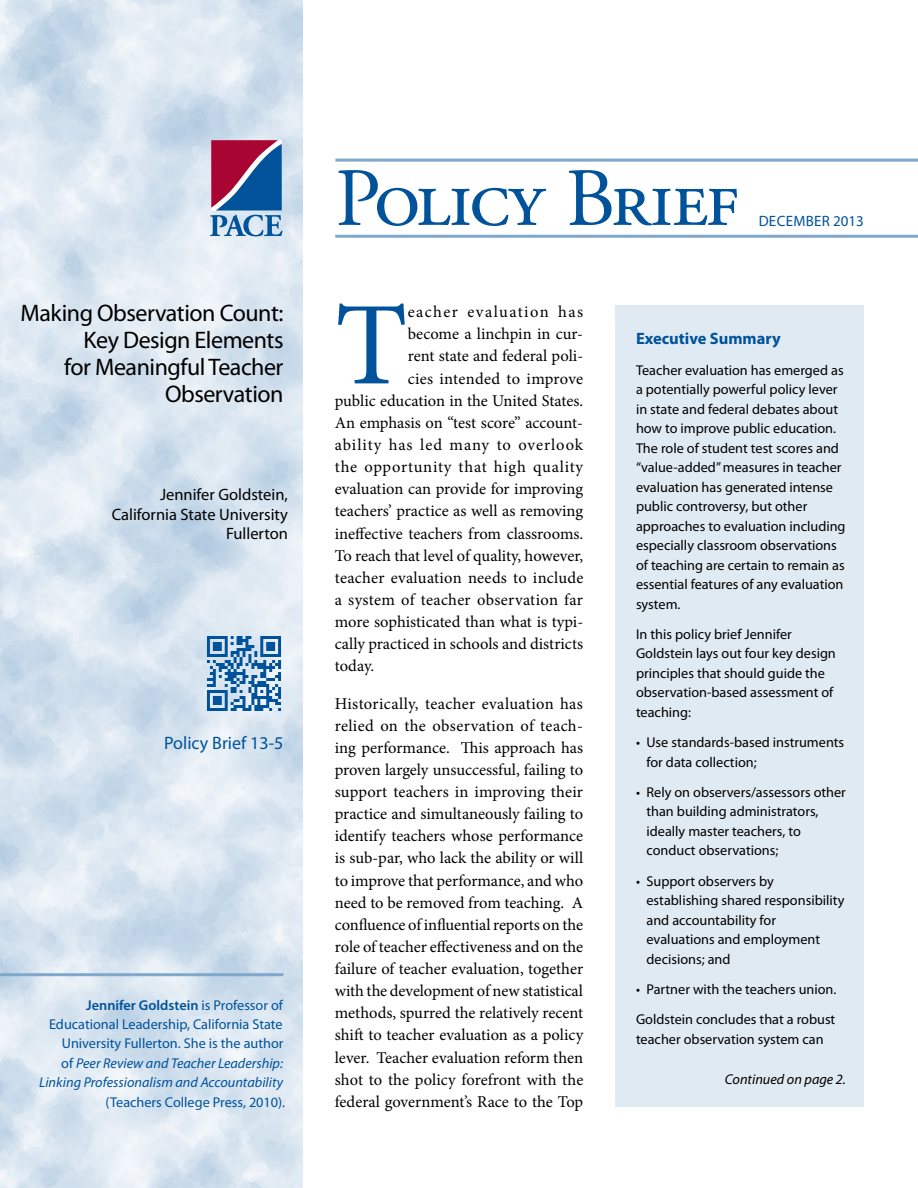
<style>
.page{position:relative;width:918px;height:1188px;background:#fff}
.page>*{position:absolute;margin:0;border:0;box-sizing:border-box;transform-origin:0 0}
.t1{font:118.2px "Minion Pro";color:#00529b}
.t2{font:24px/27px "Myriad Pro";letter-spacing:-.02em;color:#000;text-align:right}
.t3{font:18px "Myriad Pro";color:#00529b}
.t4{font:16.5px/22.2px "Minion Pro";color:#000;text-align:justify}
.t5{font:16.5px/19.5px "Myriad Pro";color:#000;text-align:right}
.t6{font:16.5px "Minion Pro";letter-spacing:.02em;color:#000}
.t7{font:16.5px "Minion Pro";letter-spacing:.045em;color:#000}
.t8{font:16.5px "Minion Pro";letter-spacing:.055em;color:#000}
.t9{font:16.5px "Minion Pro";letter-spacing:.085em;color:#000}
.t10{font:700 16.5px "Myriad Pro";color:#00529b}
.t11{font:15px "Myriad Pro";letter-spacing:.02em;color:#00529b}
.t12{font:14.25px/19.5px "Myriad Pro";color:#000}
.t13{font:14.25px/19.5px "Myriad Pro";color:#00529b;text-align:right}
.t14{font:italic 14.25px "Myriad Pro";color:#000}
.s1{font-weight:600}
.s2{font-style:italic}
</style>
<div class="page">
<div style="left:616px;top:305px;width:248px;height:802px;background:#e0eaf3"></div>
<svg style="left:338px;top:170px;width:399px;height:56px"></svg>
<hr style="left:335px;top:235px;width:583px;height:3px;background:#80a8cd">
<hr style="left:335px;top:159px;width:583px;height:3px;background:#80a8cd">
<hr style="left:0;top:973px;width:284px;height:3px;background:#80a8cd">
<svg style="left:210px;top:140px;width:72px;height:96px;background:#726190"></svg>
<img style="left:204px;top:634px;width:79px;height:79px">
<h2 class="t2" style="left:20px;top:299px;width:265px">Making Observation Count:<br>Key Design Elements<br>for Meaningful Teacher<br>Observation</h2>
<p class="t5" style="left:112px;top:485px;width:178px">Jennifer Goldstein,<br>California State University<br>Fullerton</p>
<p class="t3" style="left:164px;top:732px;width:121px">Policy Brief 13-5</p>
<p class="t13" style="left:39px;top:995px;width:246px"><span class="s1">Jennifer Goldstein</span> is Professor of Educational Leadership, California State University Fullerton. She is the author<br>of <span class="s2">Peer Review and Teacher Leadership:<br>Linking Professionalism and Accountability</span></p>
<p class="t13" style="left:105px;top:1092px;width:181px">(Teachers College Press, 2010).</p>
<h1 class="t1" style="left:335px;top:266px;width:74px">T</h1>
<p class="t9" style="left:408px;top:301px;width:177px">eacher evaluation has</p>
<p class="t4" style="left:408px;top:323px;width:177px">become a linchpin in cur-</p>
<p class="t4" style="left:408px;top:345px;width:177px">rent state and federal poli-</p>
<p class="t4" style="left:408px;top:367px;width:177px">cies intended to improve</p>
<p class="t4" style="left:335px;top:389px;width:250px">public education in the United States.</p>
<p class="t4" style="left:335px;top:412px;width:250px">An emphasis on “test score” account-</p>
<p class="t8" style="left:335px;top:434px;width:250px">ability has led many to overlook</p>
<p class="t7" style="left:335px;top:456px;width:250px">the opportunity that high quality</p>
<p class="t4" style="left:335px;top:478px;width:250px">evaluation can provide for improving</p>
<p class="t4" style="left:335px;top:500px;width:250px">teachers’ practice as well as removing</p>
<p class="t4" style="left:335px;top:522px;width:250px">ineffective teachers from classrooms.</p>
<p class="t4" style="left:335px;top:544px;width:250px">To reach that level of quality, however,</p>
<p class="t4" style="left:335px;top:566px;width:250px">teacher evaluation needs to include</p>
<p class="t6" style="left:335px;top:589px;width:250px">a system of teacher observation far</p>
<p class="t4" style="left:335px;top:611px;width:250px">more sophisticated than what is typi-</p>
<p class="t4" style="left:335px;top:633px;width:250px">cally practiced in schools and districts</p>
<p class="t4" style="left:335px;top:655px;width:41px">today.</p>
<p class="t4" style="left:335px;top:692px;width:250px">Historically, teacher evaluation has relied on the observation of teach&shy;ing performance. This approach has proven largely unsuccessful, failing to support teachers in improving their practice and simultaneously failing to identify teachers whose performance is sub-par, who lack the ability or will to improve that performance, and who need to be removed from teaching. A confluence of influential reports on the role of teacher effectiveness and on the failure of teacher evaluation, together with the development of new statistical methods, spurred the relatively recent shift to teacher evaluation as a policy lever. Teacher evaluation reform then shot to the policy forefront with the federal government’s Race to the Top</p>
<p class="t11" style="left:759px;top:212px;width:107px">DECEMBER 2013</p>
<p class="t10" style="left:636px;top:328px;width:146px">Executive Summary</p>
<p class="t12" style="left:636px;top:360px;width:211px">Teacher evaluation has emerged as a potentially powerful policy lever in state and federal debates about how to improve public education.<br>The role of student test scores and “value-added” measures in teacher evaluation has generated intense public controversy, but other approaches to evaluation including especially classroom observations of teaching are certain to remain as essential features of any evaluation system.</p>
<p class="t12" style="left:636px;top:624px;width:201px">In this policy brief Jennifer<br>Goldstein lays out four key design principles that should guide the observation-based assessment of teaching:</p>
<p class="t12" style="left:647px;top:732px;width:199px;text-indent:-11px">• Use standards-based instruments for data collection;</p>
<p class="t12" style="left:647px;top:782px;width:201px;text-indent:-11px">• Rely on observers/assessors other than building administrators, ideally master teachers, to conduct observations;</p>
<p class="t12" style="left:647px;top:871px;width:199px;text-indent:-11px">• Support observers by establishing shared responsibility and accountability for evaluations and employment decisions; and</p>
<p class="t12" style="left:636px;top:974px;width:202px;line-height:30.3px">• Partner with the teachers union.<br>Goldstein concludes that a robust</p>
<p class="t12" style="left:636px;top:1029px;width:189px">teacher observation system can</p>
<p class="t14" style="left:725px;top:1070px;width:123px">Continued on page 2.</p>
</div>
